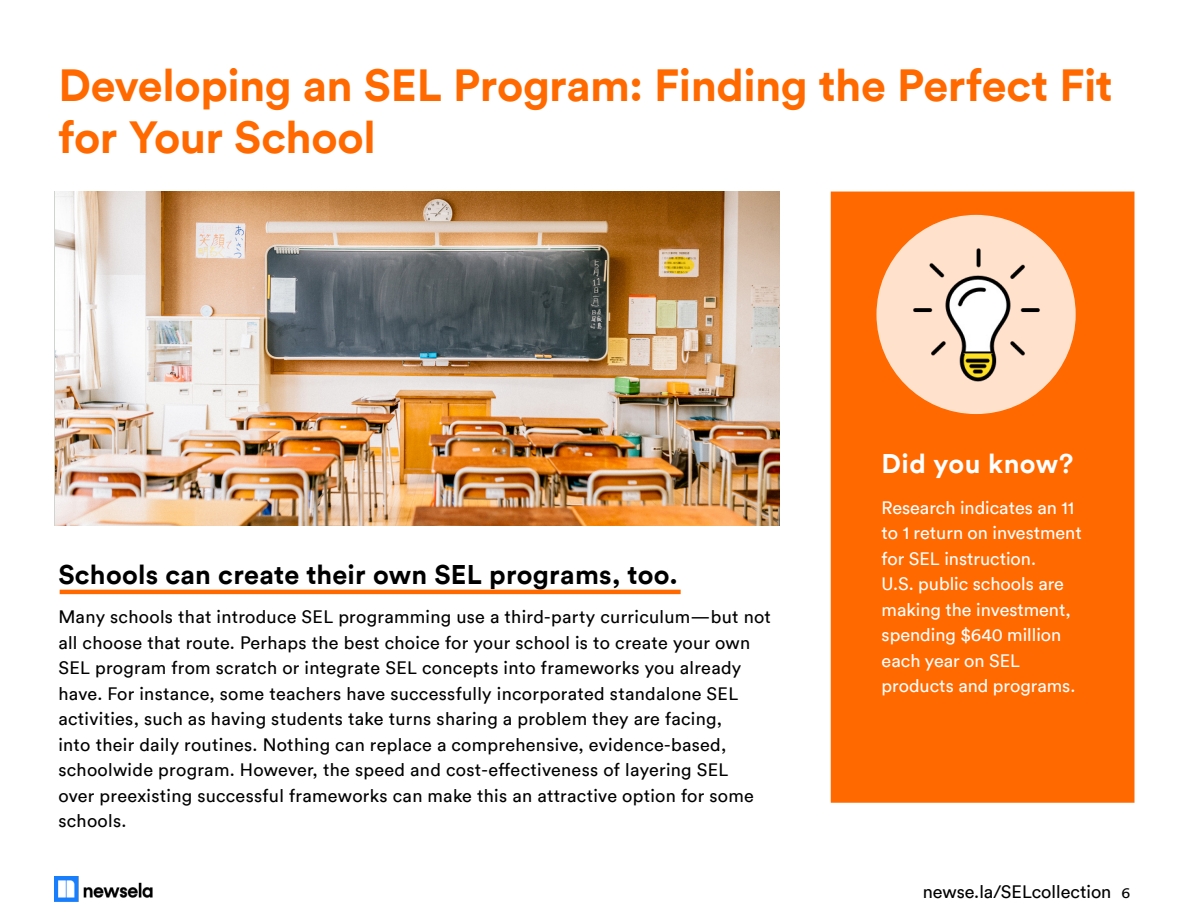
<style>
.page{position:relative;width:1188px;height:918px;background:#fff}
.page>*{position:absolute;margin:0;border:0;box-sizing:border-box;transform-origin:0 0}
.t1{font:700 45px/52.5px "Circular";letter-spacing:-.01em;color:#ff6900}
.t2{font:700 27px "Circular";letter-spacing:.01em;color:#000}
.t3{font:700 27px "Circular";letter-spacing:.015em;color:#fff}
.t4{font:18px/25.5px "Circular";letter-spacing:.015em;color:#000}
.t5{font:18px/25.5px "Circular";color:#fff}
.s1{font-size:15px}
</style>
<div class="page">
<img style="left:54px;top:877px;width:99px;height:24px">
<img style="left:56px;top:192px;width:724px;height:334px">
<hr style="left:60px;top:590px;width:621px;height:4px;background:#ff6900">
<div style="left:831px;top:192px;width:303px;height:611px;background:#ff6900"></div>
<svg style="left:876px;top:214px;width:200px;height:201px;background:#ffd5b9"></svg>
<img style="left:888px;top:226px;width:176px;height:184px">
<h1 class="t1" style="left:58px;top:58px;width:1056px">Developing an SEL Program: Finding the Perfect Fit for Your School</h1>
<h2 class="t2" style="left:58px;top:557px;width:621px">Schools can create their own SEL programs, too.</h2>
<p class="t4" style="left:58px;top:604px;width:714px">Many schools that introduce SEL programming use a third-party curriculum—but not all choose that route. Perhaps the best choice for your school is to create your own SEL program from scratch or integrate SEL concepts into frameworks you already have. For instance, some teachers have successfully incorporated standalone SEL activities, such as having students take turns sharing a problem they are facing,<br>into their daily routines. Nothing can replace a comprehensive, evidence-based, schoolwide program. However, the speed and cost-effectiveness of layering SEL<br>over preexisting successful frameworks can make this an attractive option for some schools.</p>
<h2 class="t3" style="left:882px;top:446px;width:193px">Did you know?</h2>
<p class="t5" style="left:882px;top:494px;width:202px">Research indicates an 11 to 1 return on investment for SEL instruction.<br>U.S. public schools are making the investment, spending $640 million each year on SEL products and programs.</p>
<p class="t4" style="left:923px;top:878px;width:209px">newse.la/SELcollection <span class="s1">6</span></p>
</div>
